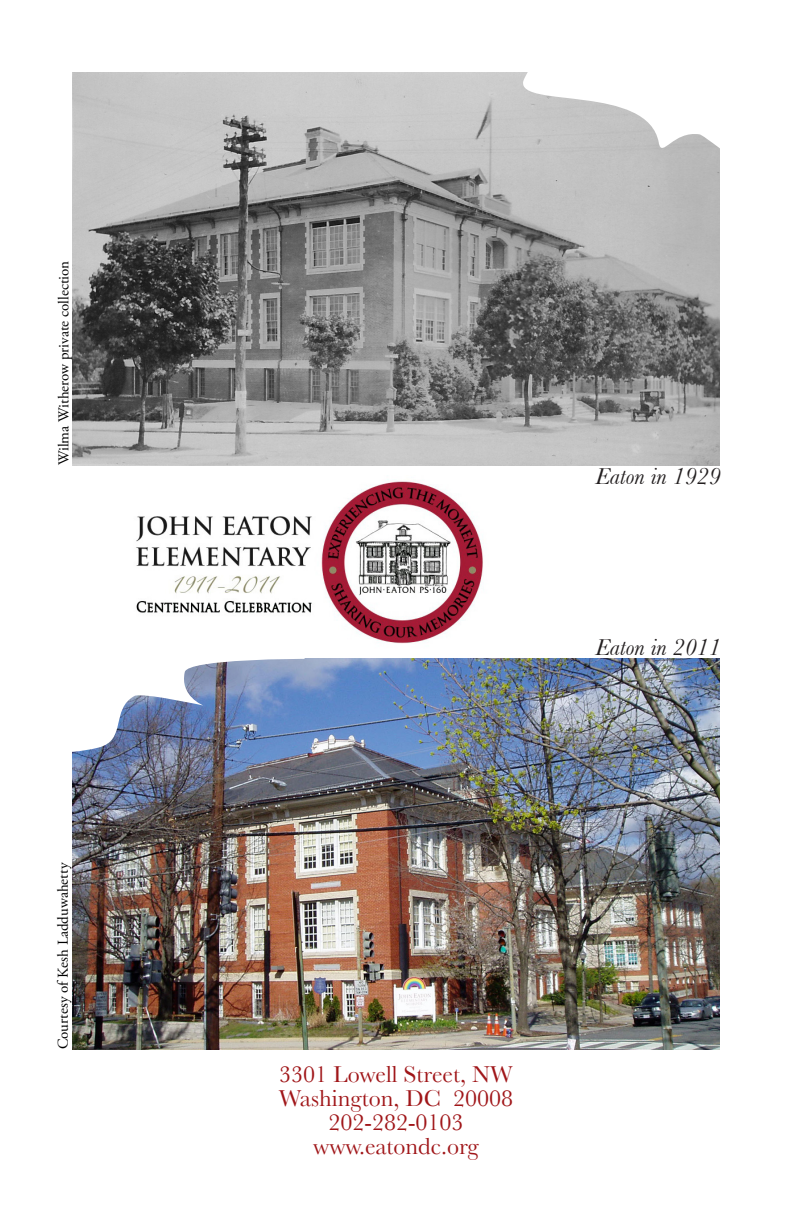
<style>
.page{position:relative;width:792px;height:1224px;background:#fff}
.page>*{position:absolute;margin:0;border:0;box-sizing:border-box;transform-origin:0 0}
.t1{font:24px/24px "Baskerville";color:#a01619;text-align:center}
.t2{font:italic 24px "Baskerville";color:#231f20}
.t3{font:15px "Adobe Garamond Pro";color:#000}
</style>
<div class="page">
<img style="left:72px;top:72px;width:648px;height:393px">
<svg style="left:418px;top:72px;width:302px;height:167px;fill:#c3c3c3"></svg>
<img style="left:72px;top:659px;width:648px;height:390px">
<img style="left:72px;top:658px;width:233px;height:106px">
<img style="left:136px;top:481px;width:347px;height:163px">
<p class="t3" style="left:55px;top:465px;width:206px;rotate:-90deg">Wilma Witherow private collection</p>
<p class="t3" style="left:54px;top:1049px;width:188px;rotate:-90deg">Courtesy of Kesh Ladduwahetty</p>
<p class="t2" style="left:595px;top:463px;width:127px">Eaton in 1929</p>
<p class="t2" style="left:595px;top:634px;width:127px">Eaton in 2011</p>
<p class="t1" style="left:279px;top:1062px;width:236px">3301 Lowell Street, NW<br>Washington, DC 20008<br>202-282-0103 www.eatondc.org</p>
</div>
